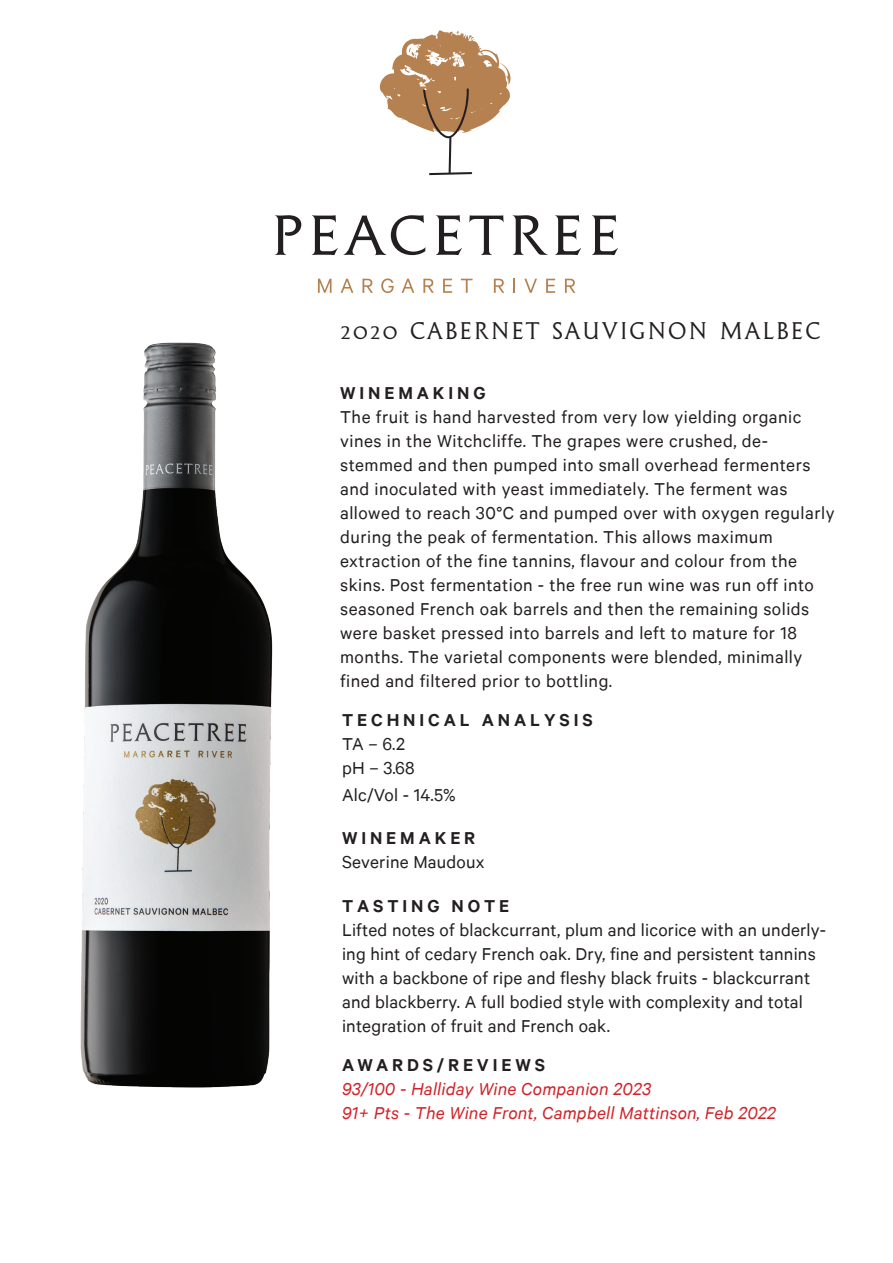
<style>
.page{position:relative;width:893px;height:1263px;background:#fff}
.page>*{position:absolute;margin:0;border:0;box-sizing:border-box;transform-origin:0 0}
.t1{font:21px "Cenotaph Titling";letter-spacing:.06em;color:#231f20}
.t2{font:19.5px/24px "Calibre";letter-spacing:.025em;color:#231f20}
.t3{font:italic 19.5px/24px "Calibre";letter-spacing:.01em;color:#d1232a}
.t4{font:600 19.5px "Calibre";letter-spacing:.2em;color:#231f20}
</style>
<div class="page">
<svg style="left:318px;top:279px;width:14px;height:14px"></svg>
<svg style="left:341px;top:279px;width:12px;height:14px"></svg>
<svg style="left:362px;top:279px;width:11px;height:14px"></svg>
<svg style="left:381px;top:278px;width:13px;height:15px"></svg>
<svg style="left:402px;top:279px;width:12px;height:14px"></svg>
<svg style="left:423px;top:279px;width:11px;height:14px"></svg>
<svg style="left:443px;top:279px;width:9px;height:14px"></svg>
<svg style="left:461px;top:279px;width:12px;height:14px"></svg>
<svg style="left:494px;top:279px;width:10px;height:14px"></svg>
<svg style="left:513px;top:279px;width:2px;height:14px"></svg>
<svg style="left:524px;top:279px;width:13px;height:14px"></svg>
<svg style="left:546px;top:279px;width:9px;height:14px"></svg>
<svg style="left:565px;top:279px;width:10px;height:14px"></svg>
<svg style="left:275px;top:215px;width:26px;height:40px"></svg>
<svg style="left:312px;top:215px;width:114px;height:40px"></svg>
<svg style="left:436px;top:215px;width:26px;height:40px"></svg>
<svg style="left:469px;top:215px;width:35px;height:40px"></svg>
<svg style="left:513px;top:215px;width:35px;height:40px"></svg>
<svg style="left:555px;top:215px;width:26px;height:40px"></svg>
<svg style="left:592px;top:215px;width:26px;height:40px"></svg>
<svg style="left:380px;top:30px;width:131px;height:145px"></svg>
<img style="left:80px;top:342px;width:193px;height:746px">
<p class="t1" style="left:340px;top:316px;width:482px">2020 CABERNET SAUVIGNON MALBEC</p>
<p class="t4" style="left:340px;top:382px;width:147px">WINEMAKING</p>
<p class="t2" style="left:340px;top:405px;width:496px">The fruit is hand harvested from very low yielding organic vines in the Witchcliffe. The grapes were crushed, de&shy;stemmed and then pumped into small overhead fermenters and inoculated with yeast immediately. The ferment was allowed to reach 30°C and pumped over with oxygen regularly during the peak of fermentation. This allows maximum extraction of the fine tannins, flavour and colour from the skins. Post fermentation - the free run wine was run off into seasoned French oak barrels and then the remaining solids were basket pressed into barrels and left to mature for 18 months. The varietal components were blended, minimally fined and filtered prior to bottling.</p>
<p class="t4" style="left:342px;top:709px;width:252px">TECHNICAL ANALYSIS</p>
<p class="t2" style="left:342px;top:731px;width:74px">TA – 6.2 pH – 3.68</p>
<p class="t2" style="left:342px;top:782px;width:115px">Alc/Vol - 14.5%</p>
<p class="t4" style="left:342px;top:826px;width:135px">WINEMAKER</p>
<p class="t2" style="left:342px;top:849px;width:144px">Severine Maudoux</p>
<p class="t4" style="left:342px;top:895px;width:169px">TASTING NOTE</p>
<p class="t2" style="left:342px;top:917px;width:485px">Lifted notes of blackcurrant, plum and licorice with an underly&shy;ing hint of cedary French oak. Dry, fine and persistent tannins with a backbone of ripe and fleshy black fruits - blackcurrant and blackberry. A full bodied style with complexity and total integration of fruit and French oak.</p>
<p class="t4" style="left:342px;top:1054px;width:205px">AWARDS/REVIEWS</p>
<p class="t3" style="left:342px;top:1076px;width:435px">93/100 - Halliday Wine Companion 2023<br>91+ Pts - The Wine Front, Campbell Mattinson, Feb 2022</p>
</div>
